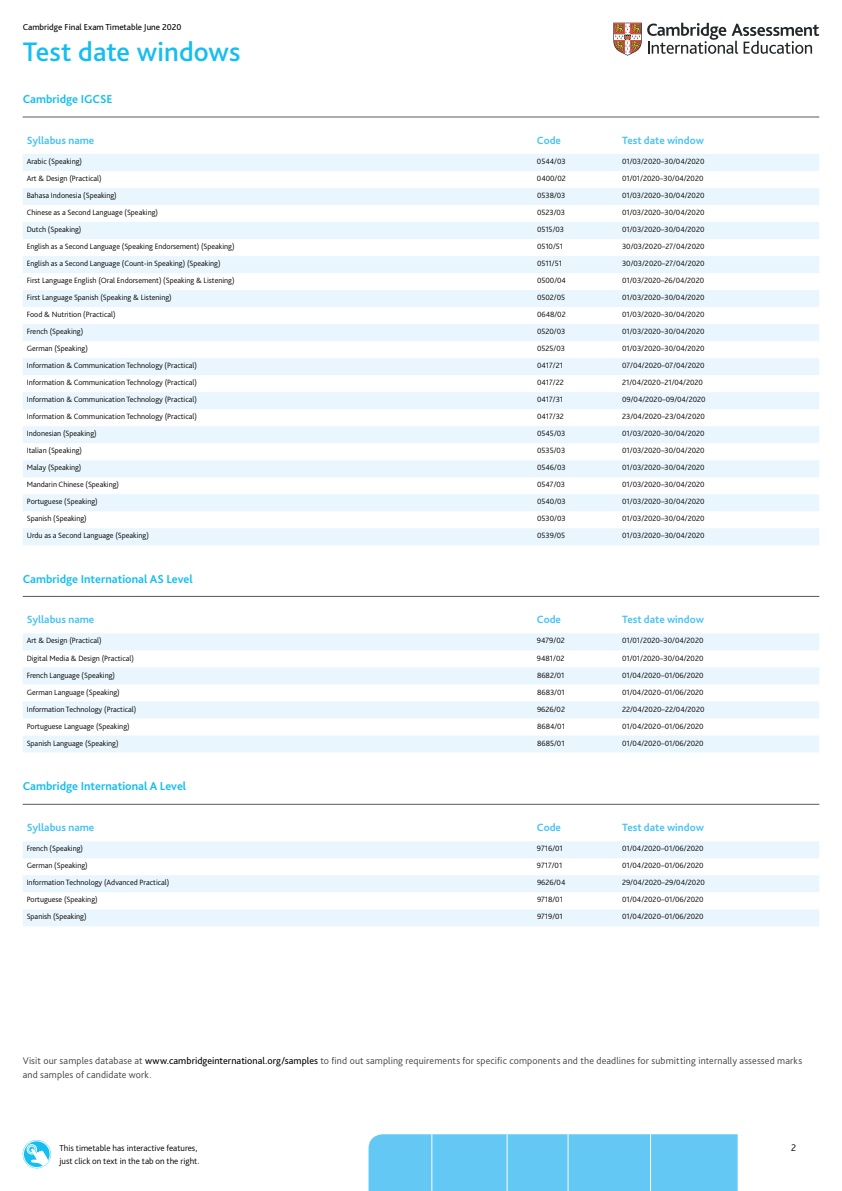
<style>
.page{position:relative;width:842px;height:1191px;background:#fff}
.page>*{position:absolute;margin:0;border:0;box-sizing:border-box;transform-origin:0 0}
.t1{font:500 28px "Bliss Pro";color:#15bef0}
.t2{font:700 12px "Bliss Pro";color:#15bef0}
.t3{font:700 11px "Bliss Pro";color:#47c3f1}
.t4{font:300 10px/14px "Bliss Pro";letter-spacing:.015em;color:#414042}
.t5{font:300 10px "Bliss Pro";color:#000}
.t6{font:300 9px/12.5px "Bliss Pro";color:#000}
.t7{font:9px "Bliss Pro";color:#000}
.t8{font:300 8px "Bliss Pro";color:#000}
.s1{font-weight:400;color:#000}
</style>
<div class="page">
<svg style="left:613px;top:23px;width:206px;height:33px"></svg>
<svg style="left:23px;top:1140px;width:28px;height:28px"></svg>
<svg style="left:27px;top:1144px;width:22px;height:22px"></svg>
<div style="left:23px;top:1140px;width:27px;height:27px;border:1px solid #fff;border-radius:50%"></div>
<hr style="left:23px;top:117px;width:796px;height:1px;background:#58595b">
<svg style="left:23px;top:154px;width:796px;height:391px;fill:#ebf6fd"></svg>
<hr style="left:23px;top:596px;width:796px;height:1px;background:#58595b">
<svg style="left:23px;top:633px;width:796px;height:119px;fill:#eaf6fd"></svg>
<hr style="left:23px;top:804px;width:796px;height:1px;background:#58595b">
<svg style="left:23px;top:841px;width:796px;height:85px;fill:#eaf6fd"></svg>
<div style="left:369px;top:1134px;width:369px;height:57px;background:#63c8f3"></div>
<hr style="left:567px;top:1134px;width:1px;height:57px;background:#fff">
<hr style="left:650px;top:1134px;width:1px;height:57px;background:#fff">
<hr style="left:507px;top:1134px;width:1px;height:57px;background:#fff">
<hr style="left:431px;top:1134px;width:1px;height:57px;background:#fff">
<p class="t7" style="left:23px;top:21px;width:160px">Cambridge Final Exam Timetable June 2020</p>
<h1 class="t1" style="left:23px;top:34px;width:219px">Test date windows</h1>
<h2 class="t2" style="left:23px;top:91px;width:91px">Cambridge IGCSE</h2>
<h3 class="t3" style="left:27px;top:133px;width:69px">Syllabus name</h3>
<h3 class="t3" style="left:537px;top:133px;width:26px">Code</h3>
<h3 class="t3" style="left:622px;top:133px;width:83px">Test date window</h3>
<p class="t8" style="left:27px;top:156px;width:57px">Arabic (Speaking)</p>
<p class="t8" style="left:537px;top:156px;width:30px">0544/03</p>
<p class="t8" style="left:622px;top:156px;width:84px">01/03/2020–30/04/2020</p>
<p class="t8" style="left:27px;top:173px;width:76px">Art &amp; Design (Practical)</p>
<p class="t8" style="left:537px;top:173px;width:30px">0400/02</p>
<p class="t8" style="left:622px;top:173px;width:83px">01/01/2020–30/04/2020</p>
<p class="t8" style="left:27px;top:190px;width:92px">Bahasa Indonesia (Speaking)</p>
<p class="t8" style="left:537px;top:190px;width:30px">0538/03</p>
<p class="t8" style="left:622px;top:190px;width:84px">01/03/2020–30/04/2020</p>
<p class="t8" style="left:27px;top:207px;width:133px">Chinese as a Second Language (Speaking)</p>
<p class="t8" style="left:537px;top:207px;width:30px">0523/03</p>
<p class="t8" style="left:622px;top:207px;width:84px">01/03/2020–30/04/2020</p>
<p class="t8" style="left:27px;top:224px;width:56px">Dutch (Speaking)</p>
<p class="t8" style="left:537px;top:224px;width:29px">0515/03</p>
<p class="t8" style="left:622px;top:224px;width:84px">01/03/2020–30/04/2020</p>
<p class="t8" style="left:27px;top:241px;width:209px">English as a Second Language (Speaking Endorsement) (Speaking)</p>
<p class="t8" style="left:537px;top:241px;width:28px">0510/51</p>
<p class="t8" style="left:622px;top:241px;width:84px">30/03/2020–27/04/2020</p>
<p class="t8" style="left:27px;top:258px;width:195px">English as a Second Language (Count-in Speaking) (Speaking)</p>
<p class="t8" style="left:537px;top:258px;width:26px">0511/51</p>
<p class="t8" style="left:622px;top:258px;width:84px">30/03/2020–27/04/2020</p>
<p class="t8" style="left:27px;top:275px;width:209px">First Language English (Oral Endorsement) (Speaking &amp; Listening)</p>
<p class="t8" style="left:537px;top:275px;width:30px">0500/04</p>
<p class="t8" style="left:622px;top:275px;width:84px">01/03/2020–26/04/2020</p>
<p class="t8" style="left:27px;top:292px;width:146px">First Language Spanish (Speaking &amp; Listening)</p>
<p class="t8" style="left:537px;top:292px;width:30px">0502/05</p>
<p class="t8" style="left:622px;top:292px;width:84px">01/03/2020–30/04/2020</p>
<p class="t8" style="left:27px;top:309px;width:90px">Food &amp; Nutrition (Practical)</p>
<p class="t8" style="left:537px;top:309px;width:30px">0648/02</p>
<p class="t8" style="left:622px;top:309px;width:84px">01/03/2020–30/04/2020</p>
<p class="t8" style="left:27px;top:326px;width:58px">French (Speaking)</p>
<p class="t8" style="left:537px;top:326px;width:30px">0520/03</p>
<p class="t8" style="left:622px;top:326px;width:84px">01/03/2020–30/04/2020</p>
<p class="t8" style="left:27px;top:343px;width:63px">German (Speaking)</p>
<p class="t8" style="left:537px;top:343px;width:29px">0525/03</p>
<p class="t8" style="left:622px;top:343px;width:84px">01/03/2020–30/04/2020</p>
<p class="t8" style="left:27px;top:360px;width:172px">Information &amp; Communication Technology (Practical)</p>
<p class="t8" style="left:537px;top:360px;width:27px">0417/21</p>
<p class="t8" style="left:622px;top:360px;width:84px">07/04/2020–07/04/2020</p>
<p class="t8" style="left:27px;top:377px;width:172px">Information &amp; Communication Technology (Practical)</p>
<p class="t8" style="left:537px;top:377px;width:28px">0417/22</p>
<p class="t8" style="left:622px;top:377px;width:82px">21/04/2020–21/04/2020</p>
<p class="t8" style="left:27px;top:395px;width:172px">Information &amp; Communication Technology (Practical)</p>
<p class="t8" style="left:537px;top:395px;width:27px">0417/31</p>
<p class="t8" style="left:622px;top:395px;width:85px">09/04/2020–09/04/2020</p>
<p class="t8" style="left:27px;top:412px;width:172px">Information &amp; Communication Technology (Practical)</p>
<p class="t8" style="left:537px;top:412px;width:28px">0417/32</p>
<p class="t8" style="left:622px;top:412px;width:84px">23/04/2020–23/04/2020</p>
<p class="t8" style="left:27px;top:429px;width:71px">Indonesian (Speaking)</p>
<p class="t8" style="left:537px;top:429px;width:30px">0545/03</p>
<p class="t8" style="left:622px;top:429px;width:84px">01/03/2020–30/04/2020</p>
<p class="t8" style="left:27px;top:446px;width:57px">Italian (Speaking)</p>
<p class="t8" style="left:537px;top:446px;width:30px">0535/03</p>
<p class="t8" style="left:622px;top:446px;width:84px">01/03/2020–30/04/2020</p>
<p class="t8" style="left:27px;top:463px;width:56px">Malay (Speaking)</p>
<p class="t8" style="left:537px;top:463px;width:30px">0546/03</p>
<p class="t8" style="left:622px;top:463px;width:84px">01/03/2020–30/04/2020</p>
<p class="t8" style="left:27px;top:480px;width:94px">Mandarin Chinese (Speaking)</p>
<p class="t8" style="left:537px;top:480px;width:30px">0547/03</p>
<p class="t8" style="left:622px;top:480px;width:84px">01/03/2020–30/04/2020</p>
<p class="t8" style="left:27px;top:497px;width:72px">Portuguese (Speaking)</p>
<p class="t8" style="left:537px;top:497px;width:30px">0540/03</p>
<p class="t8" style="left:622px;top:497px;width:84px">01/03/2020–30/04/2020</p>
<p class="t8" style="left:27px;top:514px;width:61px">Spanish (Speaking)</p>
<p class="t8" style="left:537px;top:514px;width:30px">0530/03</p>
<p class="t8" style="left:622px;top:514px;width:84px">01/03/2020–30/04/2020</p>
<p class="t8" style="left:27px;top:531px;width:124px">Urdu as a Second Language (Speaking)</p>
<p class="t8" style="left:537px;top:531px;width:30px">0539/05</p>
<p class="t8" style="left:622px;top:531px;width:84px">01/03/2020–30/04/2020</p>
<h2 class="t2" style="left:23px;top:571px;width:172px">Cambridge International AS Level</h2>
<h3 class="t3" style="left:27px;top:612px;width:69px">Syllabus name</h3>
<h3 class="t3" style="left:537px;top:612px;width:26px">Code</h3>
<h3 class="t3" style="left:622px;top:612px;width:83px">Test date window</h3>
<p class="t8" style="left:27px;top:636px;width:76px">Art &amp; Design (Practical)</p>
<p class="t8" style="left:537px;top:636px;width:29px">9479/02</p>
<p class="t8" style="left:622px;top:636px;width:83px">01/01/2020–30/04/2020</p>
<p class="t8" style="left:27px;top:653px;width:109px">Digital Media &amp; Design (Practical)</p>
<p class="t8" style="left:537px;top:653px;width:29px">9481/02</p>
<p class="t8" style="left:622px;top:653px;width:83px">01/01/2020–30/04/2020</p>
<p class="t8" style="left:27px;top:670px;width:90px">French Language (Speaking)</p>
<p class="t8" style="left:537px;top:670px;width:29px">8682/01</p>
<p class="t8" style="left:622px;top:670px;width:83px">01/04/2020–01/06/2020</p>
<p class="t8" style="left:27px;top:687px;width:95px">German Language (Speaking)</p>
<p class="t8" style="left:537px;top:687px;width:29px">8683/01</p>
<p class="t8" style="left:622px;top:687px;width:83px">01/04/2020–01/06/2020</p>
<p class="t8" style="left:27px;top:704px;width:111px">Information Technology (Practical)</p>
<p class="t8" style="left:537px;top:704px;width:30px">9626/02</p>
<p class="t8" style="left:622px;top:704px;width:84px">22/04/2020–22/04/2020</p>
<p class="t8" style="left:27px;top:721px;width:104px">Portuguese Language (Speaking)</p>
<p class="t8" style="left:537px;top:721px;width:29px">8684/01</p>
<p class="t8" style="left:622px;top:721px;width:83px">01/04/2020–01/06/2020</p>
<p class="t8" style="left:27px;top:738px;width:93px">Spanish Language (Speaking)</p>
<p class="t8" style="left:537px;top:738px;width:29px">8685/01</p>
<p class="t8" style="left:622px;top:738px;width:83px">01/04/2020–01/06/2020</p>
<h2 class="t2" style="left:23px;top:778px;width:165px">Cambridge International A Level</h2>
<h3 class="t3" style="left:27px;top:820px;width:69px">Syllabus name</h3>
<h3 class="t3" style="left:537px;top:820px;width:26px">Code</h3>
<h3 class="t3" style="left:622px;top:820px;width:83px">Test date window</h3>
<p class="t8" style="left:27px;top:843px;width:58px">French (Speaking)</p>
<p class="t8" style="left:537px;top:843px;width:27px">9716/01</p>
<p class="t8" style="left:622px;top:843px;width:83px">01/04/2020–01/06/2020</p>
<p class="t8" style="left:27px;top:860px;width:63px">German (Speaking)</p>
<p class="t8" style="left:537px;top:860px;width:27px">9717/01</p>
<p class="t8" style="left:622px;top:860px;width:83px">01/04/2020–01/06/2020</p>
<p class="t8" style="left:27px;top:877px;width:144px">Information Technology (Advanced Practical)</p>
<p class="t8" style="left:537px;top:877px;width:30px">9626/04</p>
<p class="t8" style="left:622px;top:877px;width:84px">29/04/2020–29/04/2020</p>
<p class="t8" style="left:27px;top:894px;width:72px">Portuguese (Speaking)</p>
<p class="t8" style="left:537px;top:894px;width:27px">9718/01</p>
<p class="t8" style="left:622px;top:894px;width:83px">01/04/2020–01/06/2020</p>
<p class="t8" style="left:27px;top:911px;width:61px">Spanish (Speaking)</p>
<p class="t8" style="left:537px;top:911px;width:27px">9719/01</p>
<p class="t8" style="left:622px;top:911px;width:83px">01/04/2020–01/06/2020</p>
<p class="t4" style="left:23px;top:1053px;width:781px">Visit our samples database at <span class="s1">www.cambridgeinternational.org/samples</span> to find out sampling requirements for specific components and the deadlines for submitting internally assessed marks and samples of candidate work.</p>
<p class="t6" style="left:60px;top:1142px;width:141px">This timetable has interactive features, just click on text in the tab on the right.</p>
<p class="t5" style="left:791px;top:1141px;width:7px">2</p>
</div>
